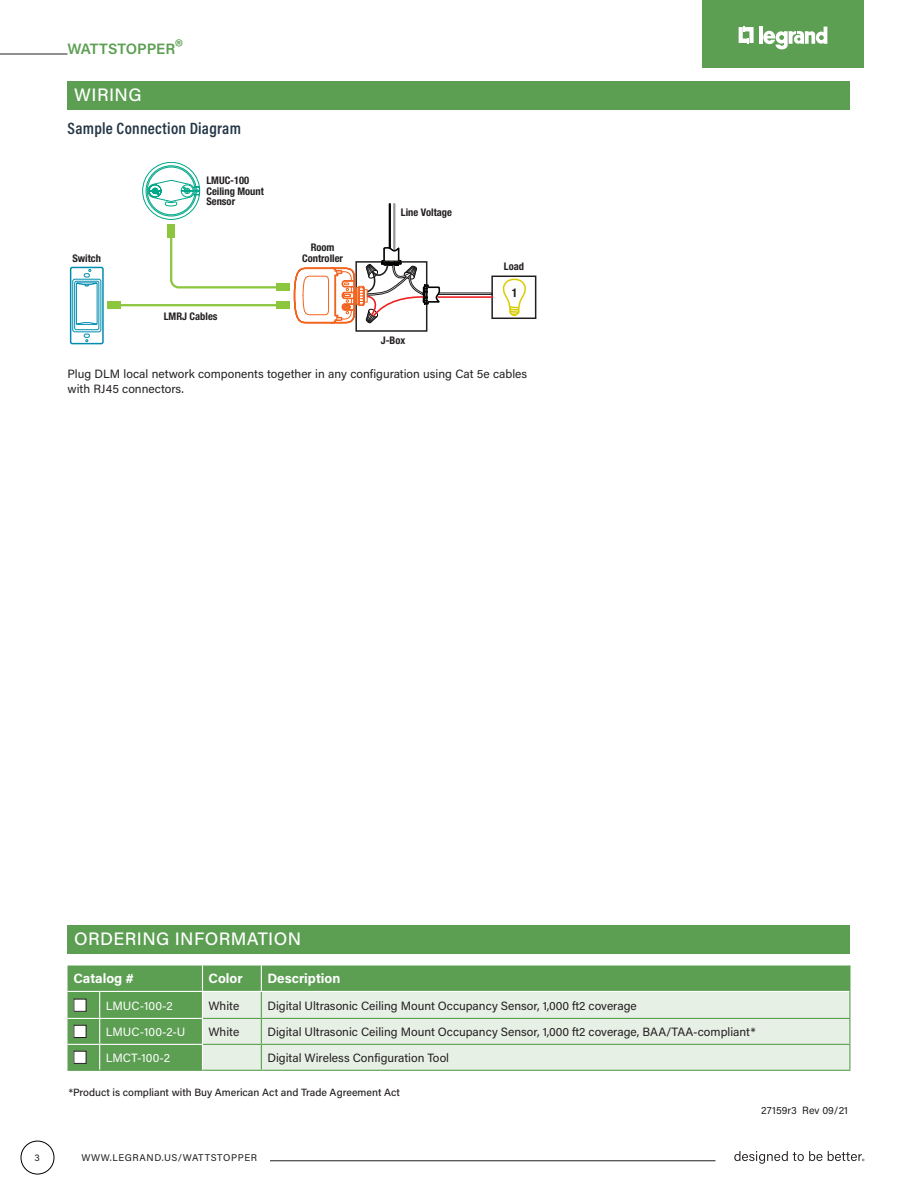
<style>
.page{position:relative;width:918px;height:1188px;background:#fff}
.page>*{position:absolute;margin:0;border:0;box-sizing:border-box;transform-origin:0 0}
.Main_Header{font:500 18px "Acumin Pro";letter-spacing:.02em;color:#fff}
.Subtitle{font:600 16.5px "Acumin Pro Cond";letter-spacing:.015em;color:#243746}
.t1{font:600 15px "Acumin Pro";letter-spacing:-.005em;color:#5c9e52}
.Table_Head{font:700 13.5px "Acumin Pro";color:#fff}
.Table_Text{font:12px "Acumin Pro";color:#231f20}
.Text_Under_Graphics{font:12px/15px "Acumin Pro";color:#231f20}
.Table_Text_White{font:12px "Acumin Pro";letter-spacing:.005em;color:#fff}
.t2{font:700 condensed 12px "Helvetica Neue LT Std";color:#231f20}
.t3{font:700 condensed 10.5px/10.5px "Helvetica Neue LT Std";color:#231f20}
.Product_Notes{font:500 10.5px "Acumin Pro";color:#231f20}
.Part-Rev_No{font:10.5px "Acumin Pro";letter-spacing:.005em;color:#231f20}
.t4{font:9.75px "Acumin Pro";letter-spacing:.06em;color:#231f20}
.s1{font-size:21px}
</style>
<div class="page">
<svg style="left:734px;top:1151px;width:88px;height:13px"></svg>
<svg style="left:828px;top:1151px;width:36px;height:10px"></svg>
<div style="left:21px;top:1141px;width:33px;height:33px;border:1px solid #000;border-radius:50%"></div>
<div style="left:702px;top:0;width:162px;height:68px;background:#5c9e52"></div>
<svg style="left:739px;top:26px;width:15px;height:18px"></svg>
<hr style="left:759px;top:27px;width:4px;height:17px;background:#fff">
<svg style="left:763px;top:27px;width:64px;height:23px"></svg>
<hr style="left:270px;top:1161px;width:446px;height:1px;background:#231f20">
<hr style="left:0;top:54px;width:68px;height:1px;background:#231f20">
<div style="left:68px;top:966px;width:781px;height:104px;background:#5c9e52"></div>
<div style="left:203px;top:992px;width:646px;height:78px;background:#e7f0e5"></div>
<hr style="left:68px;top:991px;width:32px;height:1px;background:#fff">
<hr style="left:100px;top:991px;width:102px;height:1px;background:#fff">
<hr style="left:202px;top:991px;width:59px;height:1px;background:#fff">
<hr style="left:100px;top:1044px;width:103px;height:1px;background:#fff">
<hr style="left:100px;top:1070px;width:102px;height:1px;background:#5c9e52">
<hr style="left:261px;top:991px;width:588px;height:1px;background:#fff">
<hr style="left:261px;top:1018px;width:590px;height:1px;background:#5c9e52">
<hr style="left:261px;top:1044px;width:590px;height:1px;background:#5c9e52">
<svg style="left:849px;top:966px;width:1px;height:104px"></svg>
<hr style="left:261px;top:1070px;width:590px;height:1px;background:#5c9e52">
<hr style="left:100px;top:1018px;width:103px;height:1px;background:#fff">
<hr style="left:68px;top:1018px;width:32px;height:1px;background:#fff">
<hr style="left:68px;top:1044px;width:32px;height:1px;background:#fff">
<svg style="left:99px;top:992px;width:1px;height:78px"></svg>
<hr style="left:68px;top:1070px;width:32px;height:1px;background:#5c9e52">
<svg style="left:202px;top:966px;width:1px;height:104px"></svg>
<hr style="left:203px;top:1018px;width:58px;height:1px;background:#5c9e52">
<hr style="left:203px;top:1044px;width:58px;height:1px;background:#5c9e52">
<svg style="left:261px;top:966px;width:1px;height:104px"></svg>
<hr style="left:202px;top:1070px;width:59px;height:1px;background:#5c9e52">
<div style="left:74px;top:999px;width:12px;height:12px;background:#fff"></div>
<div style="left:74px;top:999px;width:12px;height:13px;border:1px solid #231f20"></div>
<div style="left:74px;top:1025px;width:12px;height:13px;background:#fff"></div>
<div style="left:74px;top:1025px;width:12px;height:13px;border:1px solid #231f20"></div>
<div style="left:74px;top:1051px;width:12px;height:12px;background:#fff"></div>
<div style="left:74px;top:1051px;width:12px;height:13px;border:1px solid #231f20"></div>
<div style="left:68px;top:925px;width:782px;height:28px;background:#5c9e52"></div>
<div style="left:277px;top:283px;width:13px;height:8px;background:#8bc63e"></div>
<div style="left:167px;top:225px;width:8px;height:13px;background:#8bc63e"></div>
<svg style="left:170px;top:238px;width:107px;height:52px"></svg>
<div style="left:277px;top:301px;width:13px;height:8px;background:#8bc63e"></div>
<div style="left:107px;top:301px;width:13px;height:8px;background:#8bc63e"></div>
<hr style="left:114px;top:304px;width:169px;height:2px;background:#8bc63e">
<div style="left:70px;top:267px;width:34px;height:77px;border:2px solid #008db0;border-radius:2px"></div>
<svg style="left:72px;top:269px;width:30px;height:73px"></svg>
<div style="left:491px;top:276px;width:45px;height:43px;background:#fff;border:2px solid #231f20"></div>
<hr style="left:438px;top:296px;width:55px;height:2px;background:#ee1f23">
<div style="left:437px;top:293px;width:55px;height:2px;background:#fff;border:1px solid #231f20"></div>
<svg style="left:497px;top:278px;width:32px;height:38px"></svg>
<hr style="left:393px;top:204px;width:2px;height:46px;background:#95979a">
<hr style="left:389px;top:204px;width:2px;height:44px;background:#040503">
<svg style="left:293px;top:245px;width:150px;height:86px"></svg>
<svg style="left:142px;top:162px;width:58px;height:58px"></svg>
<div style="left:68px;top:81px;width:782px;height:29px;background:#5c9e52"></div>
<p class="t1" style="left:68px;top:38px;width:117px">WATTSTOPPER<span class="s1">®</span></p>
<p class="Main_Header" style="left:74px;top:82px;width:69px">WIRING</p>
<p class="Subtitle" style="left:68px;top:118px;width:175px">Sample Connection Diagram</p>
<p class="t3" style="left:72px;top:253px;width:30px">Switch</p>
<p class="t3" style="left:206px;top:175px;width:59px">LMUC-100<br>Ceiling Mount<br>Sensor</p>
<p class="t3" style="left:164px;top:311px;width:55px">LMRJ Cables</p>
<p class="t3" style="left:302px;top:242px;width:42px;text-align:center">Room<br>Controller</p>
<p class="t3" style="left:401px;top:207px;width:53px">Line Voltage</p>
<p class="t3" style="left:381px;top:334px;width:26px">J-Box</p>
<p class="t3" style="left:504px;top:261px;width:22px">Load</p>
<p class="t2" style="left:512px;top:286px;width:7px">1</p>
<p class="Text_Under_Graphics" style="left:68px;top:366px;width:461px">Plug DLM local network components together in any configuration using Cat 5e cables with RJ45 connectors.</p>
<p class="Main_Header" style="left:74px;top:926px;width:228px">ORDERING INFORMATION</p>
<p class="Table_Head" style="left:74px;top:969px;width:62px">Catalog #</p>
<p class="Table_Head" style="left:208px;top:969px;width:36px">Color</p>
<p class="Table_Head" style="left:267px;top:969px;width:74px">Description</p>
<p class="Table_Text_White" style="left:106px;top:997px;width:68px">LMUC-100-2</p>
<p class="Table_Text" style="left:209px;top:997px;width:32px">White</p>
<p class="Table_Text" style="left:267px;top:997px;width:371px">Digital Ultrasonic Ceiling Mount Occupancy Sensor, 1,000 ft2 coverage</p>
<p class="Table_Text_White" style="left:106px;top:1023px;width:81px">LMUC-100-2-U</p>
<p class="Table_Text" style="left:209px;top:1023px;width:32px">White</p>
<p class="Table_Text" style="left:267px;top:1023px;width:490px">Digital Ultrasonic Ceiling Mount Occupancy Sensor, 1,000 ft2 coverage, BAA/TAA-compliant*</p>
<p class="Table_Text_White" style="left:106px;top:1049px;width:66px">LMCT-100-2</p>
<p class="Table_Text" style="left:267px;top:1049px;width:183px">Digital Wireless Configuration Tool</p>
<p class="Product_Notes" style="left:69px;top:1085px;width:333px">*Product is compliant with Buy American Act and Trade Agreement Act</p>
<p class="t4" style="left:34px;top:1151px;width:7px">3</p>
<p class="t4" style="left:81px;top:1151px;width:177px">WWW.LEGRAND.US/WATTSTOPPER</p>
<p class="Part-Rev_No" style="left:761px;top:1103px;width:88px">27159r3 Rev 09/21</p>
</div>
